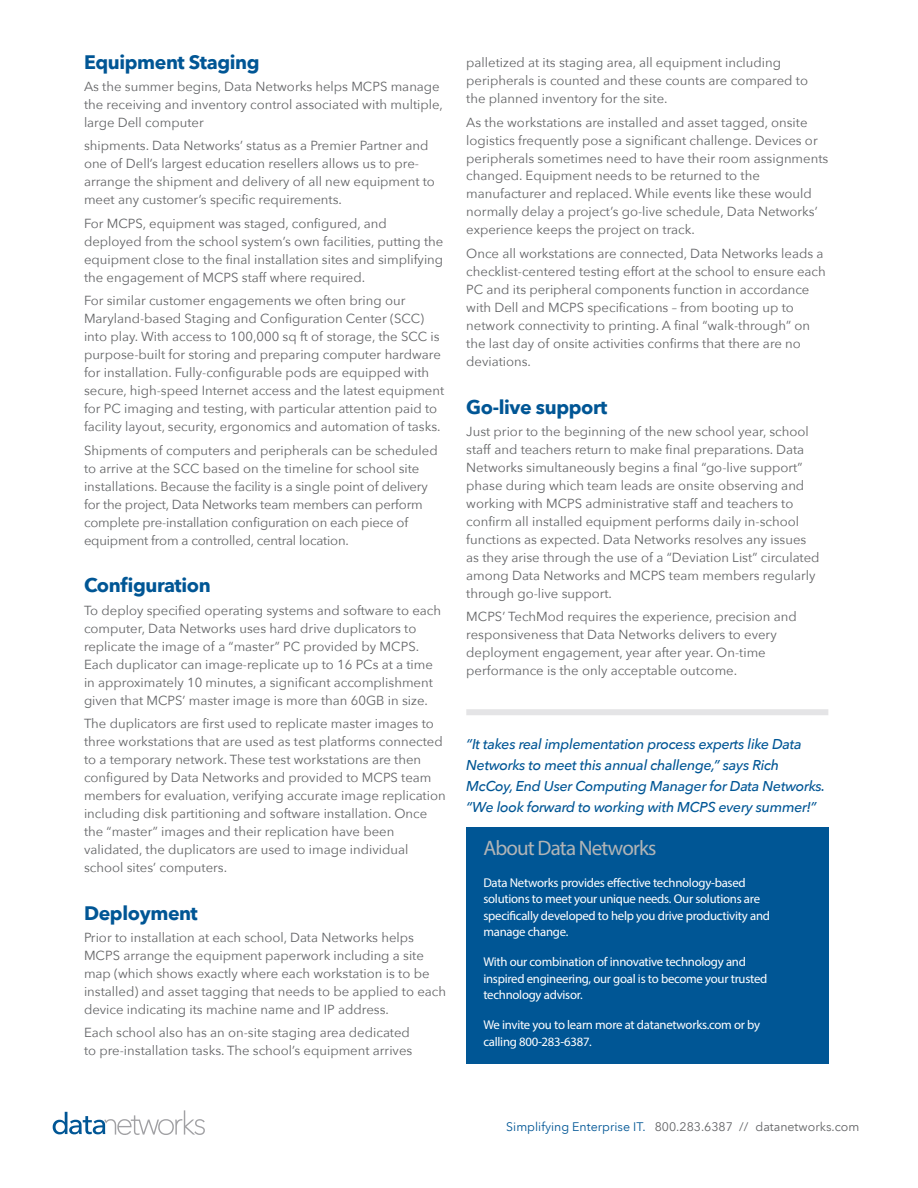
<style>
.page{position:relative;width:918px;height:1188px;background:#fff}
.page>*{position:absolute;margin:0;border:0;box-sizing:border-box;transform-origin:0 0}
.t1{font:21px "Myriad Pro";letter-spacing:-.04em;color:#b1b4b6}
.t2{font:700 19.5px "Avenir Next LT Pro";letter-spacing:-.02em;color:#005695}
.t3{font:italic 500 14.25px/21px "Avenir Next";letter-spacing:-.02em;color:#005695}
.t4{font:13.2px/18px "Avenir Next";color:#636466}
.t5{font:12.75px/16.5px "Myriad Pro";letter-spacing:-.02em;color:#fff}
.t6{font:12.3px "Avenir Next LT Pro";color:#636466}
.s1{color:#005695}
</style>
<div class="page">
<div style="left:466px;top:709px;width:362px;height:6px;background:#e4e4e6"></div>
<svg style="left:53px;top:1110px;width:152px;height:25px"></svg>
<div style="left:466px;top:827px;width:362px;height:236px;background:#005695"></div>
<h2 class="t2" style="left:84px;top:50px;width:177px">Equipment Staging</h2>
<p class="t4" style="left:84px;top:77px;width:361px">As the summer begins, Data Networks helps MCPS manage the receiving and inventory control associated with multiple, large Dell computer</p>
<p class="t4" style="left:84px;top:136px;width:352px">shipments. Data Networks’ status as a Premier Partner and one of Dell’s largest education resellers allows us to pre&shy;arrange the shipment and delivery of all new equipment to meet any customer’s specific requirements.</p>
<p class="t4" style="left:84px;top:214px;width:361px">For MCPS, equipment was staged, configured, and deployed from the school system’s own facilities, putting the equipment close to the final installation sites and simplifying the engagement of MCPS staff where required.</p>
<p class="t4" style="left:84px;top:291px;width:362px">For similar customer engagements we often bring our Maryland-based Staging and Configuration Center (SCC) into play. With access to 100,000 sq ft of storage, the SCC is purpose-built for storing and preparing computer hardware for installation. Fully-configurable pods are equipped with secure, high-speed Internet access and the latest equipment for PC imaging and testing, with particular attention paid to facility layout, security, ergonomics and automation of tasks.</p>
<p class="t4" style="left:84px;top:440px;width:355px">Shipments of computers and peripherals can be scheduled to arrive at the SCC based on the timeline for school site installations. Because the facility is a single point of delivery for the project, Data Networks team members can perform complete pre-installation configuration on each piece of equipment from a controlled, central location.</p>
<h2 class="t2" style="left:84px;top:574px;width:128px">Configuration</h2>
<p class="t4" style="left:84px;top:601px;width:359px">To deploy specified operating systems and software to each computer, Data Networks uses hard drive duplicators to replicate the image of a “master” PC provided by MCPS.<br>Each duplicator can image-replicate up to 16 PCs at a time in approximately 10 minutes, a significant accomplishment given that MCPS’ master image is more than 60GB in size.</p>
<p class="t4" style="left:84px;top:714px;width:363px">The duplicators are first used to replicate master images to three workstations that are used as test platforms connected to a temporary network. These test workstations are then configured by Data Networks and provided to MCPS team members for evaluation, verifying accurate image replication including disk partitioning and software installation. Once the “master” images and their replication have been validated, the duplicators are used to image individual school sites’ computers.</p>
<h2 class="t2" style="left:84px;top:901px;width:115px">Deployment</h2>
<p class="t4" style="left:84px;top:928px;width:364px">Prior to installation at each school, Data Networks helps MCPS arrange the equipment paperwork including a site map (which shows exactly where each workstation is to be installed) and asset tagging that needs to be applied to each device indicating its machine name and IP address.</p>
<p class="t4" style="left:84px;top:1023px;width:330px">Each school also has an on-site staging area dedicated to pre-installation tasks. The school’s equipment arrives</p>
<p class="t4" style="left:466px;top:53px;width:343px">palletized at its staging area, all equipment including peripherals is counted and these counts are compared to the planned inventory for the site.</p>
<p class="t4" style="left:466px;top:112px;width:364px">As the workstations are installed and asset tagged, onsite logistics frequently pose a significant challenge. Devices or peripherals sometimes need to have their room assignments changed. Equipment needs to be returned to the manufacturer and replaced. While events like these would normally delay a project’s go-live schedule, Data Networks’ experience keeps the project on track.</p>
<p class="t4" style="left:466px;top:244px;width:361px">Once all workstations are connected, Data Networks leads a checklist-centered testing effort at the school to ensure each PC and its peripheral components function in accordance with Dell and MCPS specifications – from booting up to network connectivity to printing. A final “walk-through” on the last day of onsite activities confirms that there are no deviations.</p>
<h2 class="t2" style="left:466px;top:395px;width:143px">Go-live support</h2>
<p class="t4" style="left:466px;top:422px;width:355px">Just prior to the beginning of the new school year, school staff and teachers return to make final preparations. Data Networks simultaneously begins a final “go-live support” phase during which team leads are onsite observing and working with MCPS administrative staff and teachers to confirm all installed equipment performs daily in-school functions as expected. Data Networks resolves any issues as they arise through the use of a “Deviation List” circulated among Data Networks and MCPS team members regularly through go-live support.</p>
<p class="t4" style="left:466px;top:607px;width:332px">MCPS’ TechMod requires the experience, precision and responsiveness that Data Networks delivers to every deployment engagement, year after year. On-time performance is the only acceptable outcome.</p>
<p class="t3" style="left:466px;top:733px;width:361px">“It takes real implementation process experts like Data Networks to meet this annual challenge,” says Rich McCoy, End User Computing Manager for Data Networks. “We look forward to working with MCPS every summer!”</p>
<h1 class="t1" style="left:483px;top:835px;width:175px">About Data Networks</h1>
<p class="t5" style="left:483px;top:874px;width:288px">Data Networks provides effective technology-based solutions to meet your unique needs. Our solutions are specifically developed to help you drive productivity and manage change.</p>
<p class="t5" style="left:483px;top:954px;width:285px">With our combination of innovative technology and inspired engineering, our goal is to become your trusted technology advisor.</p>
<p class="t5" style="left:483px;top:1017px;width:278px">We invite you to learn more at datanetworks.com or by calling 800-283-6387.</p>
<p class="t6" style="left:506px;top:1119px;width:355px"><span class="s1">Simplifying Enterprise IT.</span> 800.283.6387 // datanetworks.com</p>
</div>
